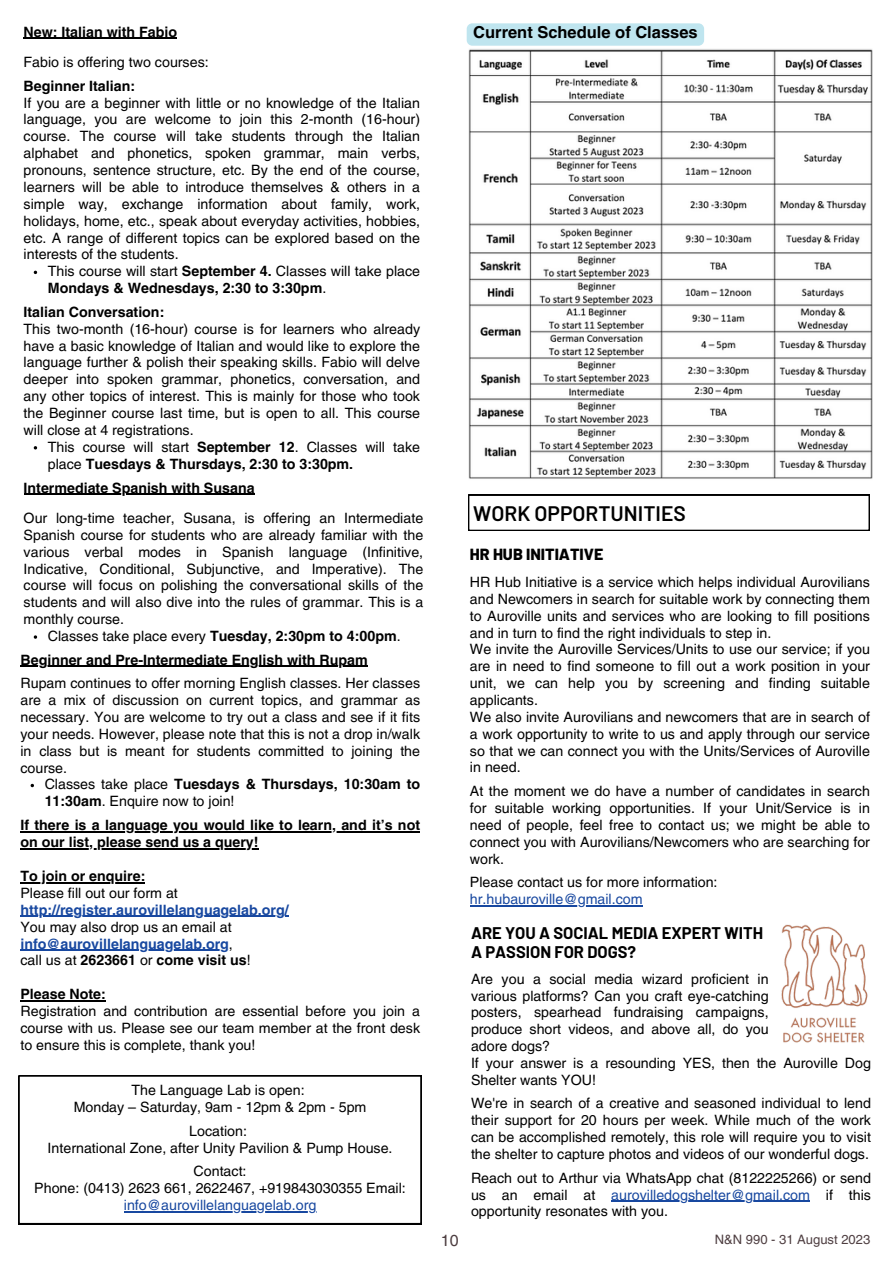
<style>
.page{position:relative;width:893px;height:1264px;background:#fff}
.page>*{position:absolute;margin:0;border:0;box-sizing:border-box;transform-origin:0 0}
.t1{font:600 21px "Barlow";color:#000}
.t2{font:700 16.5px/19px "Barlow";color:#000}
.t3{font:700 16.5px "Helvetica LT Pro";color:#000}
.t4{font:800 16.05px "Barlow";color:#000}
.t5{font:16.05px "Helvetica LT Pro";color:#4e3e41}
.t6{font:14.25px/16.8px "Helvetica LT Pro";color:#000;text-align:justify}
.t7{font:700 14.25px/16.8px "Helvetica LT Pro";color:#000}
.t8{font:700 14.25px/16.8px "Helvetica LT Pro";color:#1848a0}
.t9{font:13.05px "Helvetica LT Pro";color:#4e3e41}
.s1{font-weight:400}
.s2{font-weight:700}
.s3{font-weight:400;color:#000}
.s4{color:#1848a0}
</style>
<div class="page">
<svg style="left:19px;top:1075px;width:402px;height:148px"></svg>
<img style="left:469px;top:49px;width:403px;height:430px">
<hr style="left:24px;top:38px;width:153px;height:1px;background:#000">
<hr style="left:24px;top:493px;width:230px;height:2px;background:#000">
<hr style="left:20px;top:665px;width:348px;height:2px;background:#000">
<hr style="left:20px;top:831px;width:400px;height:1px;background:#000">
<hr style="left:20px;top:848px;width:238px;height:1px;background:#000">
<hr style="left:20px;top:882px;width:125px;height:1px;background:#000">
<hr style="left:20px;top:915px;width:268px;height:2px;background:#1848a0">
<hr style="left:20px;top:949px;width:209px;height:1px;background:#1848a0">
<hr style="left:20px;top:1000px;width:86px;height:1px;background:#000">
<div style="left:466px;top:23px;width:238px;height:23px;background:#bfe5ef;border-radius:6px"></div>
<svg style="left:468px;top:495px;width:401px;height:36px"></svg>
<img style="left:781px;top:924px;width:87px;height:119px">
<hr style="left:611px;top:1200px;width:199px;height:1px;background:#1848a0">
<hr style="left:470px;top:905px;width:172px;height:1px;background:#1848a0">
<p class="t7" style="left:24px;top:25px;width:155px">New: Italian with Fabio</p>
<p class="t6" style="left:24px;top:55px;width:187px">Fabio is offering two courses:</p>
<p class="t7" style="left:24px;top:79px;width:113px">Beginner Italian:</p>
<p class="t6" style="left:24px;top:96px;width:398px">If you are a beginner with little or no knowledge of the Italian language, you are welcome to join this 2-month (16-hour) course. The course will take students through the Italian alphabet and phonetics, spoken grammar, main verbs, pronouns, sentence structure, etc. By the end of the course, learners will be able to introduce themselves &amp; others in a simple way, exchange information about family, work, holidays, home, etc., speak about everyday activities, hobbies, etc. A range of different topics can be explored based on the interests of the students.</p>
<p class="t7" style="left:48px;top:264px;width:374px"><span class="s1">This course will start</span> September 4. <span class="s1">Classes will take place<br></span>Mondays &amp; Wednesdays, 2:30 to 3:30pm<span class="s1">.</span></p>
<p class="t7" style="left:24px;top:305px;width:142px">Italian Conversation:</p>
<p class="t6" style="left:24px;top:321px;width:398px">This two-month (16-hour) course is for learners who already have a basic knowledge of Italian and would like to explore the language further &amp; polish their speaking skills. Fabio will delve deeper into spoken grammar, phonetics, conversation, and any other topics of interest. This is mainly for those who took the Beginner course last time, but is open to all. This course will close at 4 registrations.</p>
<p class="t7" style="left:48px;top:439px;width:374px"><span class="s1">This course will start</span> September 12<span class="s1">. Classes will take place</span> Tuesdays &amp; Thursdays, 2:30 to 3:30pm.</p>
<p class="t7" style="left:24px;top:480px;width:232px">Intermediate Spanish with Susana</p>
<p class="t6" style="left:24px;top:511px;width:401px">Our long-time teacher, Susana, is offering an Intermediate Spanish course for students who are already familiar with the various verbal modes in Spanish language (Infinitive, Indicative, Conditional, Subjunctive, and Imperative). The course will focus on polishing the conversational skills of the students and will also dive into the rules of grammar. This is a monthly course.</p>
<p class="t6" style="left:48px;top:629px;width:354px">Classes take place every <span class="s2">Tuesday, 2:30pm to 4:00pm</span>.</p>
<p class="t7" style="left:20px;top:652px;width:349px">Beginner and Pre-Intermediate English with Rupam</p>
<p class="t6" style="left:20px;top:676px;width:401px">Rupam continues to offer morning English classes. Her classes are a mix of discussion on current topics, and grammar as necessary. You are welcome to try out a class and see if it fits your needs. However, please note that this is not a drop in/walk in class but is meant for students committed to joining the course.</p>
<p class="t7" style="left:45px;top:777px;width:377px"><span class="s1">Classes take place</span> Tuesdays &amp; Thursdays, 10:30am to<br>11:30am<span class="s1">. Enquire now to join!</span></p>
<p class="t7" style="left:20px;top:818px;width:401px">If there is a language you would like to learn, and it’s not on our list, please send us a query!</p>
<p class="t7" style="left:20px;top:869px;width:126px">To join or enquire:</p>
<p class="t8" style="left:20px;top:885px;width:269px"><span class="s3">Please fill out our form at </span>http://register.aurovillelanguagelab.org/</p>
<p class="t8" style="left:20px;top:919px;width:214px"><span class="s3">You may also drop us an email at </span>info@aurovillelanguagelab.org<span class="s3">,</span></p>
<p class="t7" style="left:20px;top:953px;width:232px"><span class="s1">call us at</span> 2623661 <span class="s1">or</span> come visit us<span class="s1">!</span></p>
<p class="t7" style="left:20px;top:987px;width:87px">Please Note:</p>
<p class="t6" style="left:20px;top:1003px;width:401px">Registration and contribution are essential before you join a course with us. Please see our team member at the front desk to ensure this is complete, thank you!</p>
<p class="t6" style="left:131px;top:1083px;width:175px">The Language Lab is open:</p>
<p class="t6" style="left:74px;top:1099px;width:294px">Monday – Saturday, 9am - 12pm &amp; 2pm - 5pm</p>
<p class="t6" style="left:189px;top:1123px;width:59px">Location:</p>
<p class="t6" style="left:48px;top:1140px;width:346px">International Zone, after Unity Pavilion &amp; Pump House.</p>
<p class="t6" style="left:193px;top:1164px;width:54px">Contact:</p>
<p class="t6" style="left:34px;top:1180px;width:373px;text-align:center">Phone: (0413) 2623 661, 2622467, +919843030355 Email: <span class="s4">info@aurovillelanguagelab.org</span></p>
<p class="t3" style="left:473px;top:26px;width:226px">Current Schedule of Classes</p>
<p class="t1" style="left:473px;top:499px;width:214px">WORK OPPORTUNITIES</p>
<p class="t4" style="left:470px;top:544px;width:135px">HR HUB INITIATIVE</p>
<p class="t6" style="left:470px;top:575px;width:401px">HR Hub Initiative is a service which helps individual Aurovilians and Newcomers in search for suitable work by connecting them to Auroville units and services who are looking to fill positions and in turn to find the right individuals to step in.</p>
<p class="t6" style="left:470px;top:642px;width:401px">We invite the Auroville Services/Units to use our service; if you are in need to find someone to fill out a work position in your unit, we can help you by screening and finding suitable applicants.</p>
<p class="t6" style="left:470px;top:709px;width:401px">We also invite Aurovilians and newcomers that are in search of a work opportunity to write to us and apply through our service so that we can connect you with the Units/Services of Auroville in need.</p>
<p class="t6" style="left:470px;top:784px;width:401px">At the moment we do have a number of candidates in search for suitable working opportunities. If your Unit/Service is in need of people, feel free to contact us; we might be able to connect you with Aurovilians/Newcomers who are searching for work.</p>
<p class="t6" style="left:470px;top:875px;width:249px">Please contact us for more information: <span class="s4">hr.hubauroville@gmail.com</span></p>
<p class="t2" style="left:471px;top:922px;width:293px">ARE YOU A SOCIAL MEDIA EXPERT WITH<br>A PASSION FOR DOGS?</p>
<p class="t6" style="left:471px;top:971px;width:299px">Are you a social media wizard proficient in various platforms? Can you craft eye-catching posters, spearhead fundraising campaigns, produce short videos, and above all, do you adore dogs?</p>
<p class="t6" style="left:471px;top:1055px;width:401px">If your answer is a resounding YES, then the Auroville Dog<br>Shelter wants YOU!</p>
<p class="t6" style="left:471px;top:1096px;width:401px">We're in search of a creative and seasoned individual to lend their support for 20 hours per week. While much of the work can be accomplished remotely, this role will require you to visit the shelter to capture photos and videos of our wonderful dogs.</p>
<p class="t6" style="left:471px;top:1170px;width:401px">Reach out to Arthur via WhatsApp chat (8122225266) or send us an email at <span class="s4">aurovilledogshelter@gmail.com</span> if this opportunity resonates with you.</p>
<p class="t5" style="left:441px;top:1233px;width:19px">10</p>
<p class="t9" style="left:714px;top:1234px;width:157px">N&amp;N 990 - 31 August 2023</p>
</div>
